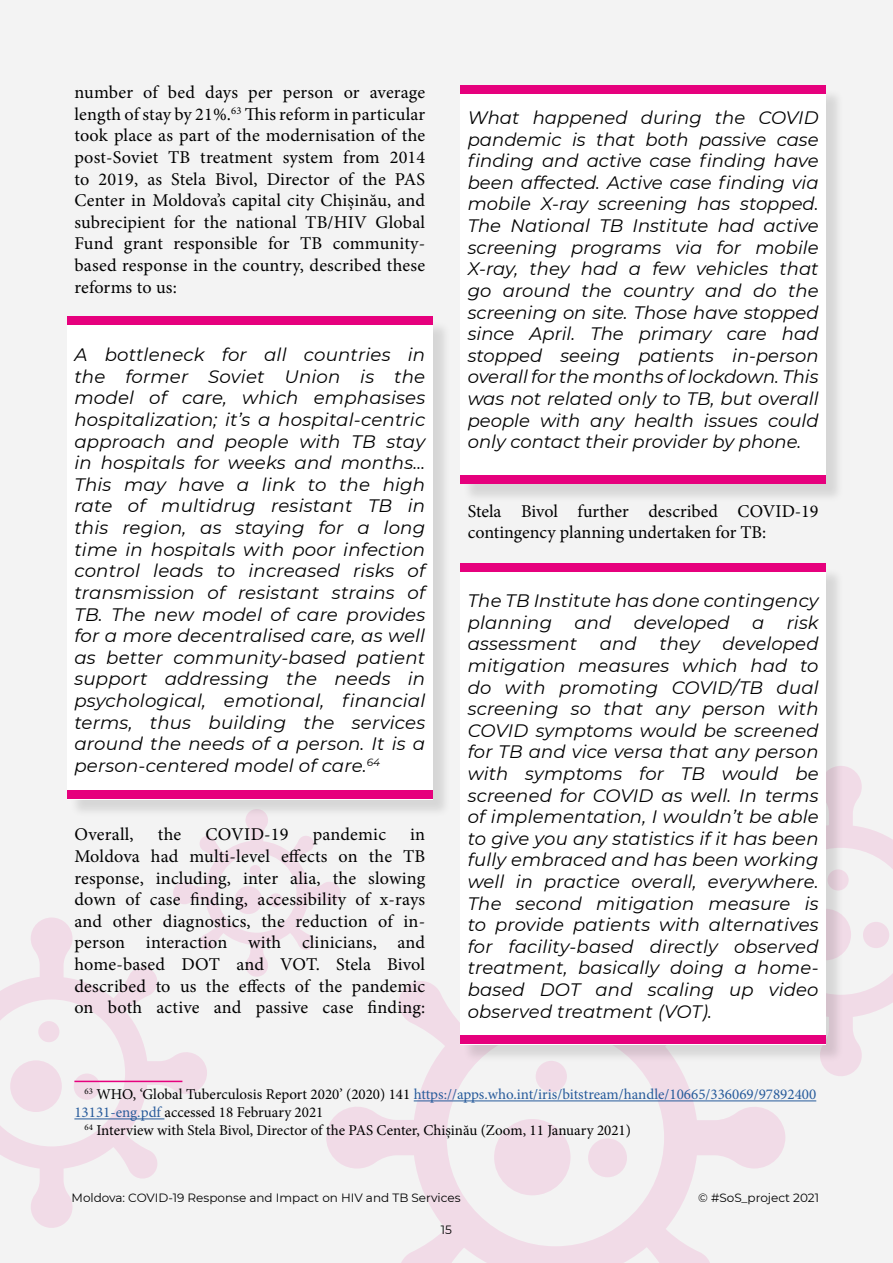
<style>
.page{position:relative;width:893px;height:1263px;background:#f3f3f3}
.page>*{position:absolute;margin:0;border:0;box-sizing:border-box;transform-origin:0 0}
.t1{font:italic 18px/21.6px "Montserrat";letter-spacing:.01em;color:#000;text-align:justify}
.t2{font:18px/21.6px "Minion Pro";letter-spacing:.005em;color:#000;text-align:justify}
.t3{font:15px "Minion Pro";color:#000}
.t4{font:15px "Minion Pro";color:#275b9b}
.t5{font:12px "Montserrat";color:#000}
.s1{color:#000}
.s2{color:#275b9b}
</style>
<div class="page">
<svg style="left:822px;top:766px;width:71px;height:310px"></svg>
<div style="left:827px;top:869px;width:22px;height:21px;background:#f1dbe7;border-radius:50%"></div>
<div style="left:863px;top:922px;width:26px;height:26px;background:#f1dbe7;border-radius:50%"></div>
<div style="left:799px;top:909px;width:52px;height:51px;background:#f1dbe7;border-radius:50%"></div>
<svg style="left:0;top:917px;width:207px;height:311px"></svg>
<div style="left:38px;top:1021px;width:21px;height:21px;background:#f1dbe7;border-radius:50%"></div>
<div style="left:74px;top:1073px;width:26px;height:27px;background:linear-gradient(to right,#f1dae7,#f1dde8);border-radius:50%"></div>
<div style="left:10px;top:1060px;width:52px;height:52px;background:#f1dbe7;border-radius:50%"></div>
<svg style="left:326px;top:981px;width:459px;height:282px"></svg>
<div style="left:536px;top:1061px;width:31px;height:31px;background:#f1dbe7;border-radius:50%"></div>
<div style="left:588px;top:1138px;width:39px;height:39px;background:#f1dbe7;border-radius:50%"></div>
<div style="left:494px;top:1119px;width:76px;height:76px;background:#f1dbe7;border-radius:50%"></div>
<svg style="left:172px;top:818px;width:169px;height:160px"></svg>
<div style="left:250px;top:865px;width:11px;height:11px;background:#f1dbe7;border-radius:50%"></div>
<div style="left:269px;top:893px;width:14px;height:14px;background:#f1dbe7;border-radius:50%"></div>
<div style="left:234px;top:886px;width:28px;height:28px;background:#f1dbe7;border-radius:50%"></div>
<div style="left:69px;top:320px;width:383px;height:498px;background:#000;opacity:.12"></div>
<div style="left:67px;top:318px;width:366px;height:481px;background:#fff"></div>
<div style="left:67px;top:316px;width:366px;height:9px;background:#e6007d"></div>
<div style="left:463px;top:89px;width:382px;height:414px;background:#000;opacity:.12"></div>
<div style="left:460px;top:86px;width:366px;height:398px;background:#fff"></div>
<div style="left:460px;top:85px;width:366px;height:9px;background:#e6007d"></div>
<div style="left:463px;top:567px;width:382px;height:496px;background:#000;opacity:.12"></div>
<div style="left:460px;top:565px;width:366px;height:479px;background:#fff"></div>
<div style="left:460px;top:563px;width:366px;height:9px;background:#e6007d"></div>
<hr style="left:74px;top:1081px;width:108px;height:1px;background:#e6007d">
<hr style="left:414px;top:1100px;width:402px;height:1px;background:#275b9b">
<hr style="left:74px;top:1118px;width:90px;height:1px;background:#275b9b">
<div style="left:67px;top:790px;width:366px;height:9px;background:#e6007d"></div>
<div style="left:460px;top:475px;width:366px;height:9px;background:#e6007d"></div>
<div style="left:460px;top:1035px;width:366px;height:9px;background:#e6007d"></div>
<p class="t2" style="left:74px;top:82px;width:352px">number of bed days per person or average length of stay by 21%.<sup>63</sup> This reform in particular took place as part of the modernisation of the post-Soviet TB treatment system from 2014 to 2019, as Stela Bivol, Director of the PAS Center in Moldova’s capital city Chișinău, and subrecipient for the national TB/HIV Global Fund grant responsible for TB community&shy;based response in the country, described these reforms to us:</p>
<p class="t1" style="left:74px;top:343px;width:352px">A bottleneck for all countries in the former Soviet Union is the model of care, which emphasises hospitalization; it’s a hospital-centric approach and people with TB stay in hospitals for weeks and months… This may have a link to the high rate of multidrug resistant TB in this region, as staying for a long time in hospitals with poor infection control leads to increased risks of transmission of resistant strains of TB. The new model of care provides for a more decentralised care, as well as better community-based patient support addressing the needs in psychological, emotional, financial terms, thus building the services around the needs of a person. It is a person-centered model of care.<sup>64</sup></p>
<p class="t2" style="left:74px;top:824px;width:61px">Overall,</p>
<p class="t2" style="left:158px;top:824px;width:25px">the</p>
<p class="t2" style="left:205px;top:824px;width:85px">COVID-19</p>
<p class="t2" style="left:313px;top:824px;width:75px">pandemic</p>
<p class="t2" style="left:74px;top:824px;width:352px;text-indent:336px">in Moldova had multi-level effects on the TB response, including, inter alia, the slowing down of case finding, accessibility of x-rays and other diagnostics, the reduction of in&shy;person interaction with clinicians, and home-based DOT and VOT. Stela Bivol described to us the effects of the pandemic on both active and passive case finding:</p>
<p class="t1" style="left:468px;top:106px;width:352px">What happened during the COVID pandemic is that both passive case finding and active case finding have been affected. Active case finding via mobile X-ray screening has stopped.<br>The National TB Institute had active screening programs via for mobile X-ray, they had a few vehicles that go around the country and do the screening on site. Those have stopped since April. The primary care had stopped seeing patients in-person overall for the months of lockdown. This was not related only to TB, but overall people with any health issues could only contact their provider by phone.</p>
<p class="t2" style="left:468px;top:500px;width:352px">Stela Bivol further described COVID-19 contingency planning undertaken for TB:</p>
<p class="t1" style="left:468px;top:589px;width:352px">The TB Institute has done contingency planning and developed a risk assessment</p>
<p class="t1" style="left:468px;top:632px;width:352px;text-indent:255px">developed mitigation measures which had to do with promoting COVID/TB dual screening so that any person with COVID symptoms would be screened for TB and vice versa that any person with symptoms for TB would be screened for COVID as well. In terms of implementation, I wouldn’t be able to give you any statistics if it has been fully embraced and has been working well in practice overall, everywhere.<br>The second mitigation measure is to provide patients with alternatives for facility-based directly observed treatment, basically doing a home&shy;based DOT and scaling up video observed treatment (VOT).</p>
<p class="t1" style="left:600px;top:632px;width:38px">and</p>
<p class="t1" style="left:659px;top:632px;width:42px">they</p>
<p class="t4" style="left:85px;top:1084px;width:733px"><sup>63</sup> <span class="s1">WHO, ‘Global Tuberculosis Report 2020’ (2020) 141</span> https://apps.who.int/iris/bitstream/handle/10665/336069/97892400</p>
<p class="t3" style="left:74px;top:1102px;width:251px"><span class="s2">13131-eng.pdf</span> accessed 18 February 2021</p>
<p class="t3" style="left:85px;top:1120px;width:548px"><sup>64</sup> Interview with Stela Bivol, Director of the PAS Center, Chișinău (Zoom, 11 January 2021)</p>
<p class="t5" style="left:72px;top:1189px;width:391px">Moldova: COVID-19 Response and Impact on HIV and TB Services</p>
<p class="t5" style="left:698px;top:1189px;width:122px">© #SoS_project 2021</p>
<p class="t5" style="left:441px;top:1222px;width:13px">15</p>
</div>
